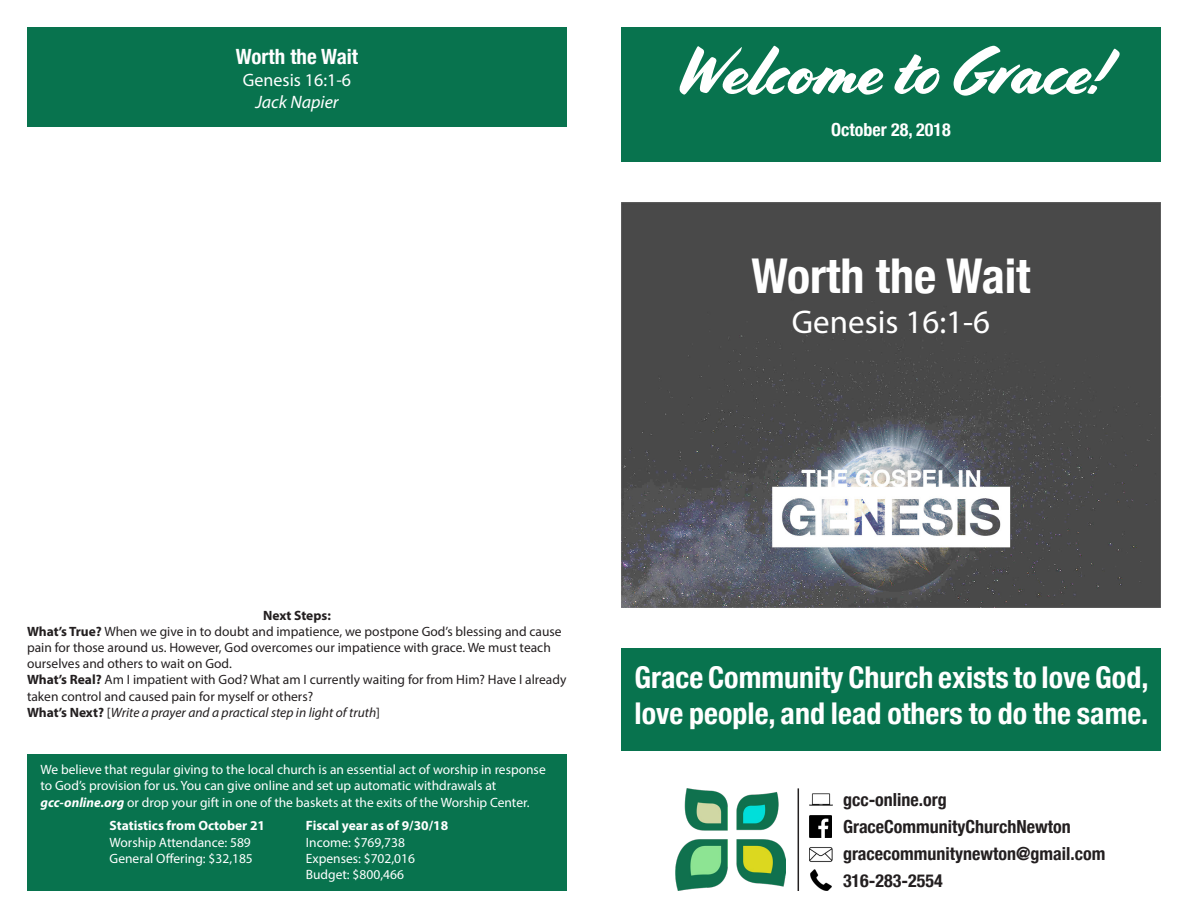
<style>
.page{position:relative;width:1188px;height:918px;background:#fff}
.page>*{position:absolute;margin:0;border:0;box-sizing:border-box;transform-origin:0 0}
.t1{font:67.5px "Cortado";color:#fff}
.t2{font:700 condensed 48px "Helvetica Neue";color:#fff}
.t3{font:33px "Myriad Pro";color:#fff}
.t4{font:700 condensed 30px/36px "Helvetica Neue";color:#fff}
.t5{font:700 condensed 21px "Helvetica Neue";color:#fff}
.t6{font:700 condensed 18px "Helvetica Neue";color:#231f20}
.t7{font:700 condensed 18px "Helvetica Neue";color:#fff}
.t8{font:18px "Myriad Pro";color:#fff}
.t9{font:italic 18px "Myriad Pro";color:#fff}
.t10{font:13.5px/16.2px "Myriad Pro";color:#fff}
.t11{font:13.5px/16.2px "Myriad Pro";color:#231f20}
.t12{font:italic 13.5px "Myriad Pro";color:#231f20}
.t13{font:700 13.5px "Myriad Pro";color:#fff}
.t14{font:700 13.5px "Myriad Pro";letter-spacing:-.005em;color:#231f20}
.s1{font-weight:700}
.s2{font-weight:700;font-style:normal}
.s3{font-style:normal}
.s4{font-weight:700;font-style:italic}
</style>
<div class="page">
<div style="left:27px;top:27px;width:540px;height:100px;background:#08734e"></div>
<div style="left:27px;top:754px;width:540px;height:137px;background:#08734e"></div>
<img style="left:621px;top:203px;width:540px;height:405px">
<div style="left:621px;top:648px;width:540px;height:103px;background:#08734e"></div>
<img style="left:675px;top:788px;width:110px;height:103px">
<hr style="left:798px;top:788px;width:1px;height:103px;background:#231f20">
<img style="left:809px;top:793px;width:23px;height:13px">
<img style="left:809px;top:847px;width:23px;height:43px">
<img style="left:810px;top:816px;width:22px;height:22px">
<div style="left:621px;top:27px;width:540px;height:135px;background:#08734e"></div>
<p class="t5" style="left:236px;top:40px;width:124px">Worth the Wait</p>
<p class="t8" style="left:243px;top:69px;width:110px">Genesis 16:1-6</p>
<p class="t9" style="left:255px;top:91px;width:85px">Jack Napier</p>
<p class="t1" style="left:675px;top:32px;width:433px">Welcome to Grace!</p>
<p class="t7" style="left:831px;top:115px;width:121px">October 28, 2018</p>
<p class="t2" style="left:752px;top:237px;width:280px">Worth the Wait</p>
<p class="t3" style="left:792px;top:302px;width:200px">Genesis 16:1-6</p>
<p class="t14" style="left:263px;top:606px;width:69px">Next Steps:</p>
<p class="t11" style="left:27px;top:623px;width:536px"><span class="s1">What’s True?</span> When we give in to doubt and impatience, we postpone God’s blessing and cause pain for those around us. However, God overcomes our impatience with grace. We must teach ourselves and others to wait on God.</p>
<p class="t11" style="left:27px;top:672px;width:541px"><span class="s1">What’s Real?</span> Am I impatient with God? What am I currently waiting for from Him? Have I already taken control and caused pain for myself or others?</p>
<p class="t12" style="left:27px;top:704px;width:355px"><span class="s2">What’s Next?</span> <span class="s3">[</span>Write a prayer and a practical step in light of truth<span class="s3">]</span></p>
<p class="t10" style="left:40px;top:761px;width:507px">We believe that regular giving to the local church is an essential act of worship in response to God’s provision for us. You can give online and set up automatic withdrawals at</p>
<p class="t10" style="left:40px;top:794px;width:491px"><span class="s4">gcc-online.org</span> or drop your gift in one of the baskets at the exits of the Worship Center.</p>
<p class="t13" style="left:110px;top:817px;width:157px">Statistics from October 21</p>
<p class="t10" style="left:110px;top:834px;width:143px">Worship Attendance: 589</p>
<p class="t10" style="left:110px;top:850px;width:145px">General Offering: $32,185</p>
<p class="t13" style="left:306px;top:817px;width:144px">Fiscal year as of 9/30/18</p>
<p class="t10" style="left:306px;top:834px;width:101px">Income: $769,738</p>
<p class="t10" style="left:306px;top:850px;width:111px">Expenses: $702,016</p>
<p class="t10" style="left:306px;top:866px;width:100px">Budget: $800,466</p>
<p class="t4" style="left:634px;top:657px;width:516px">Grace Community Church exists to love God, love people, and lead others to do the same.</p>
<p class="t6" style="left:843px;top:784px;width:105px">gcc-online.org</p>
<p class="t6" style="left:843px;top:811px;width:229px">GraceCommunityChurchNewton</p>
<p class="t6" style="left:843px;top:838px;width:264px">gracecommunitynewton@gmail.com</p>
<p class="t6" style="left:843px;top:865px;width:101px">316-283-2554</p>
</div>
